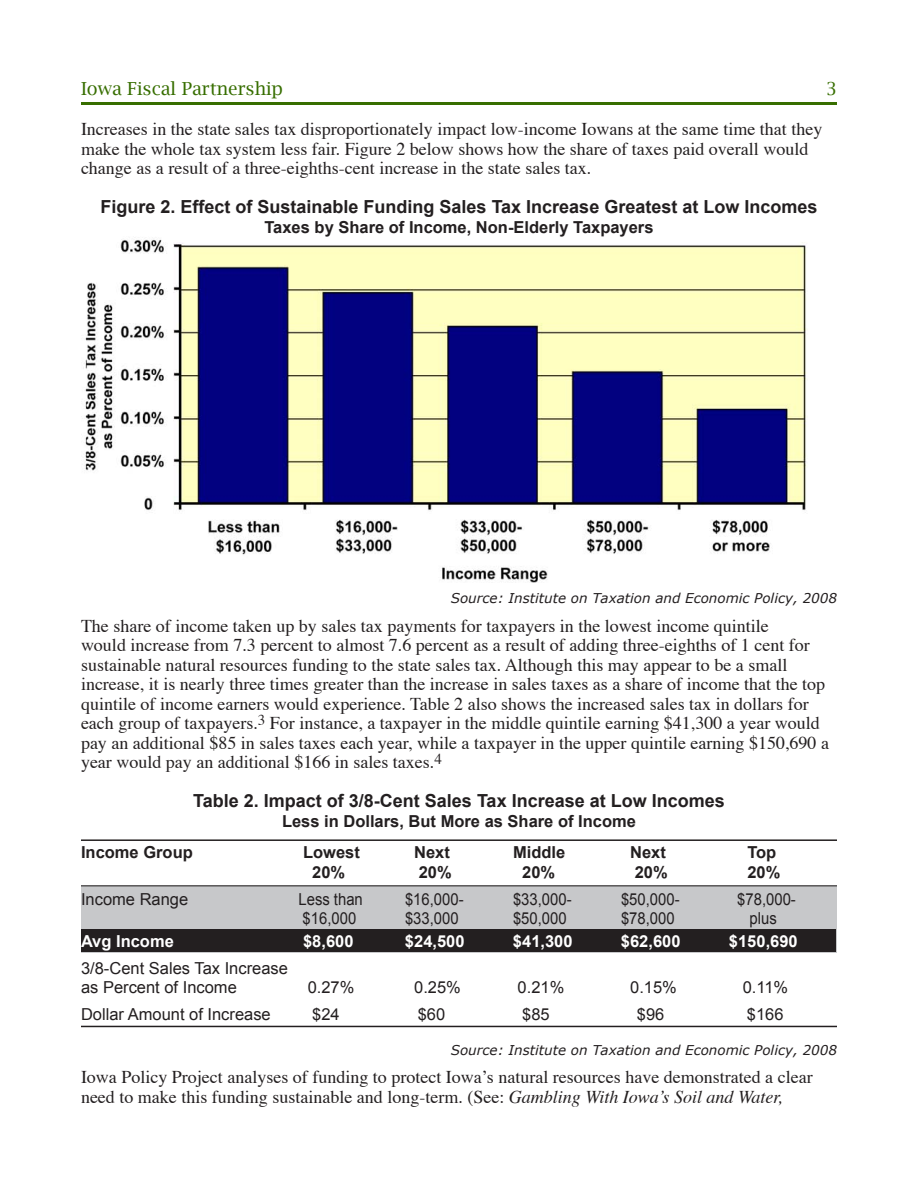
<style>
.page{position:relative;width:918px;height:1188px;background:#fff}
.page>*{position:absolute;margin:0;border:0;box-sizing:border-box;transform-origin:0 0}
.t1{font:18px/19.5px "Times";color:#231f20}
.t2{font:700 18px "Arial";color:#231f20}
.t3{font:18px "Lucida Bright";color:#376e00}
.t4{font:700 16.5px "Arial";color:#231f20}
.t5{font:16.5px "Arial";color:#231f20}
.t6{font:16.5px "Arial";color:#231f20;scale:.9 1}
.t7{font:700 16.5px "Arial";color:#fff}
.t8{font:italic 13.5px "Verdana";color:#231f20}
.s1{font-style:italic}
</style>
<div class="page">
<img style="left:85px;top:239px;width:722px;height:344px">
<div style="left:82px;top:885px;width:755px;height:68px;background:#c7c8ca"></div>
<div style="left:82px;top:929px;width:754px;height:23px;background:#231f20"></div>
<hr style="left:81px;top:102px;width:756px;height:3px;background:#376e00">
<hr style="left:81px;top:839px;width:756px;height:2px;background:#231f20">
<hr style="left:81px;top:1026px;width:756px;height:1px;background:#231f20">
<hr style="left:81px;top:885px;width:756px;height:1px;background:#231f20">
<p class="t3" style="left:81px;top:78px;width:204px">Iowa Fiscal Partnership</p>
<p class="t3" style="left:826px;top:78px;width:12px">3</p>
<p class="t1" style="left:81px;top:120px;width:743px">Increases in the state sales tax disproportionately impact low-income Iowans at the same time that they make the whole tax system less fair. Figure 2 below shows how the share of taxes paid overall would change as a result of a three-eighths-cent increase in the state sales tax.</p>
<p class="t2" style="left:101px;top:197px;width:718px">Figure 2. Effect of Sustainable Funding Sales Tax Increase Greatest at Low Incomes</p>
<p class="t4" style="left:264px;top:217px;width:391px">Taxes by Share of Income, Non-Elderly Taxpayers</p>
<p class="t8" style="left:451px;top:590px;width:388px">Source: Institute on Taxation and Economic Policy, 2008</p>
<p class="t1" style="left:81px;top:617px;width:750px">The share of income taken up by sales tax payments for taxpayers in the lowest income quintile<br>would increase from 7.3 percent to almost 7.6 percent as a result of adding three-eighths of 1 cent for sustainable natural resources funding to the state sales tax. Although this may appear to be a small increase, it is nearly three times greater than the increase in sales taxes as a share of income that the top quintile of income earners would experience. Table 2 also shows the increased sales tax in dollars for each group of taxpayers.<sup>3</sup> For instance, a taxpayer in the middle quintile earning $41,300 a year would pay an additional $85 in sales taxes each year, while a taxpayer in the upper quintile earning $150,690 a year would pay an additional $166 in sales taxes.<sup>4</sup></p>
<p class="t2" style="left:193px;top:791px;width:533px">Table 2. Impact of 3/8-Cent Sales Tax Increase at Low Incomes</p>
<p class="t4" style="left:282px;top:811px;width:355px">Less in Dollars, But More as Share of Income</p>
<p class="t4" style="left:81px;top:843px;width:113px">Income Group</p>
<p class="t4" style="left:303px;top:843px;width:58px">Lowest</p>
<p class="t4" style="left:414px;top:843px;width:37px">Next</p>
<p class="t4" style="left:513px;top:843px;width:54px">Middle</p>
<p class="t4" style="left:630px;top:843px;width:37px">Next</p>
<p class="t4" style="left:747px;top:843px;width:31px">Top</p>
<p class="t4" style="left:312px;top:862px;width:35px">20%</p>
<p class="t4" style="left:419px;top:862px;width:35px">20%</p>
<p class="t4" style="left:522px;top:862px;width:35px">20%</p>
<p class="t4" style="left:635px;top:862px;width:35px">20%</p>
<p class="t4" style="left:747px;top:862px;width:35px">20%</p>
<p class="t5" style="left:81px;top:889px;width:109px">Income Range</p>
<p class="t6" style="left:299px;top:889px;width:73px">Less than</p>
<p class="t6" style="left:405px;top:889px;width:67px">$16,000-</p>
<p class="t6" style="left:513px;top:889px;width:67px">$33,000-</p>
<p class="t6" style="left:621px;top:889px;width:67px">$50,000-</p>
<p class="t6" style="left:737px;top:889px;width:67px">$78,000-</p>
<p class="t6" style="left:303px;top:909px;width:61px">$16,000</p>
<p class="t6" style="left:405px;top:909px;width:61px">$33,000</p>
<p class="t6" style="left:513px;top:909px;width:61px">$50,000</p>
<p class="t6" style="left:621px;top:909px;width:61px">$78,000</p>
<p class="t6" style="left:750px;top:909px;width:32px">plus</p>
<p class="t7" style="left:81px;top:931px;width:94px">Avg Income</p>
<p class="t7" style="left:303px;top:931px;width:52px">$8,600</p>
<p class="t7" style="left:405px;top:931px;width:61px">$24,500</p>
<p class="t7" style="left:513px;top:931px;width:61px">$41,300</p>
<p class="t7" style="left:621px;top:931px;width:61px">$62,600</p>
<p class="t7" style="left:729px;top:931px;width:70px">$150,690</p>
<p class="t5" style="left:81px;top:958px;width:208px">3/8-Cent Sales Tax Increase</p>
<p class="t5" style="left:81px;top:978px;width:157px">as Percent of Income</p>
<p class="t5" style="left:308px;top:978px;width:48px">0.27%</p>
<p class="t5" style="left:414px;top:978px;width:48px">0.25%</p>
<p class="t5" style="left:518px;top:978px;width:48px">0.21%</p>
<p class="t5" style="left:630px;top:978px;width:48px">0.15%</p>
<p class="t5" style="left:743px;top:978px;width:47px">0.11%</p>
<p class="t5" style="left:81px;top:1005px;width:191px">Dollar Amount of Increase</p>
<p class="t5" style="left:312px;top:1005px;width:29px">$24</p>
<p class="t5" style="left:418px;top:1005px;width:29px">$60</p>
<p class="t5" style="left:522px;top:1005px;width:29px">$85</p>
<p class="t5" style="left:637px;top:1005px;width:29px">$96</p>
<p class="t5" style="left:747px;top:1005px;width:38px">$166</p>
<p class="t8" style="left:451px;top:1041px;width:388px">Source: Institute on Taxation and Economic Policy, 2008</p>
<p class="t1" style="left:81px;top:1068px;width:733px">Iowa Policy Project analyses of funding to protect Iowa’s natural resources have demonstrated a clear need to make this funding sustainable and long-term. (See: <span class="s1">Gambling With Iowa’s Soil and Water,</span></p>
</div>
